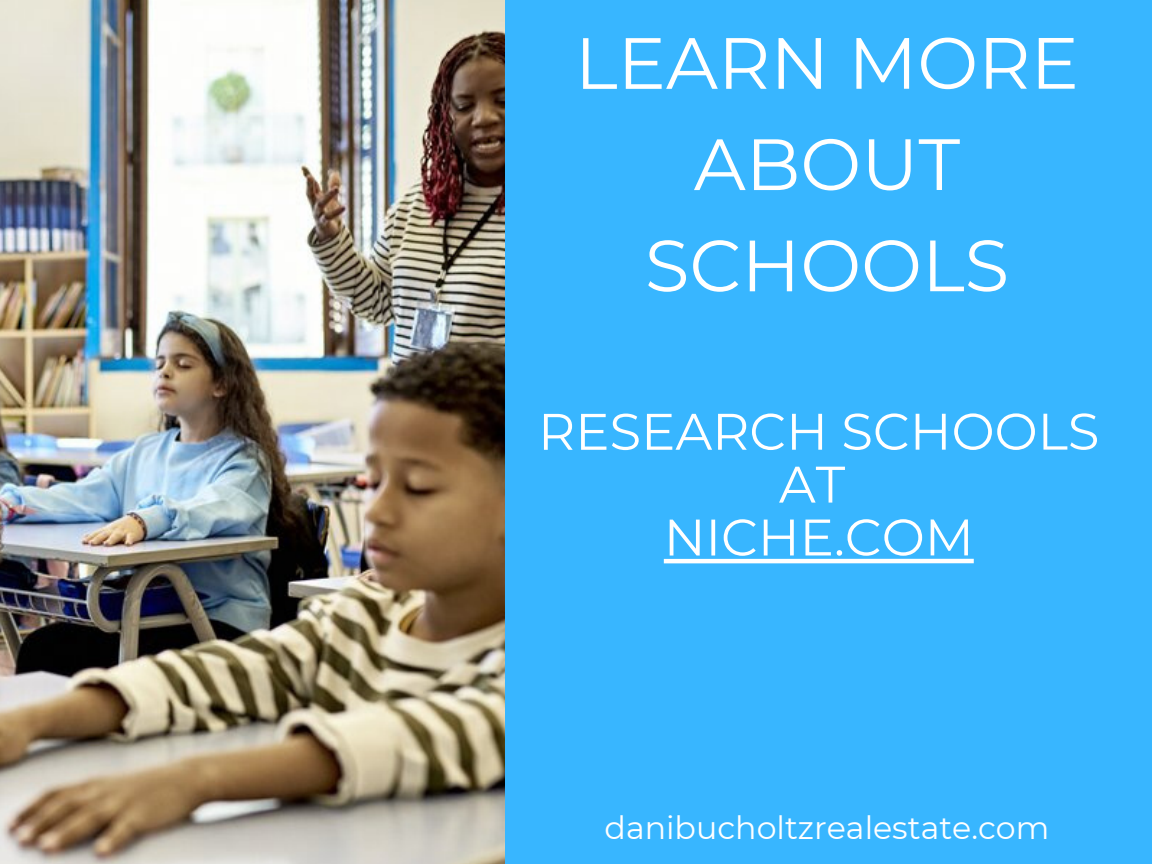
<style>
.page{position:relative;width:1152px;height:864px;background:#fff}
.page>*{position:absolute;margin:0;border:0;box-sizing:border-box;transform-origin:0 0}
.t1{font:72.45px/101.2px "Montserrat";color:#fff;text-align:center}
.t2{font:51.3px/52.8px "Montserrat";color:#fff;text-align:center}
.t3{font:31.65px "Montserrat";color:#fff}
</style>
<div class="page">
<div style="left:504px;top:0;width:648px;height:864px;background:#38b6ff"></div>
<img style="left:0;top:0;width:504px;height:864px">
<hr style="left:664px;top:559px;width:310px;height:4px;background:#fff">
<h1 class="t1" style="left:575px;top:12px;width:506px">LEARN MORE<br>ABOUT<br>SCHOOLS</h1>
<p class="t2" style="left:538px;top:405px;width:563px">RESEARCH SCHOOLS<br>AT<br>NICHE.COM</p>
<p class="t3" style="left:605px;top:808px;width:446px">danibucholtzrealestate.com</p>
</div>
